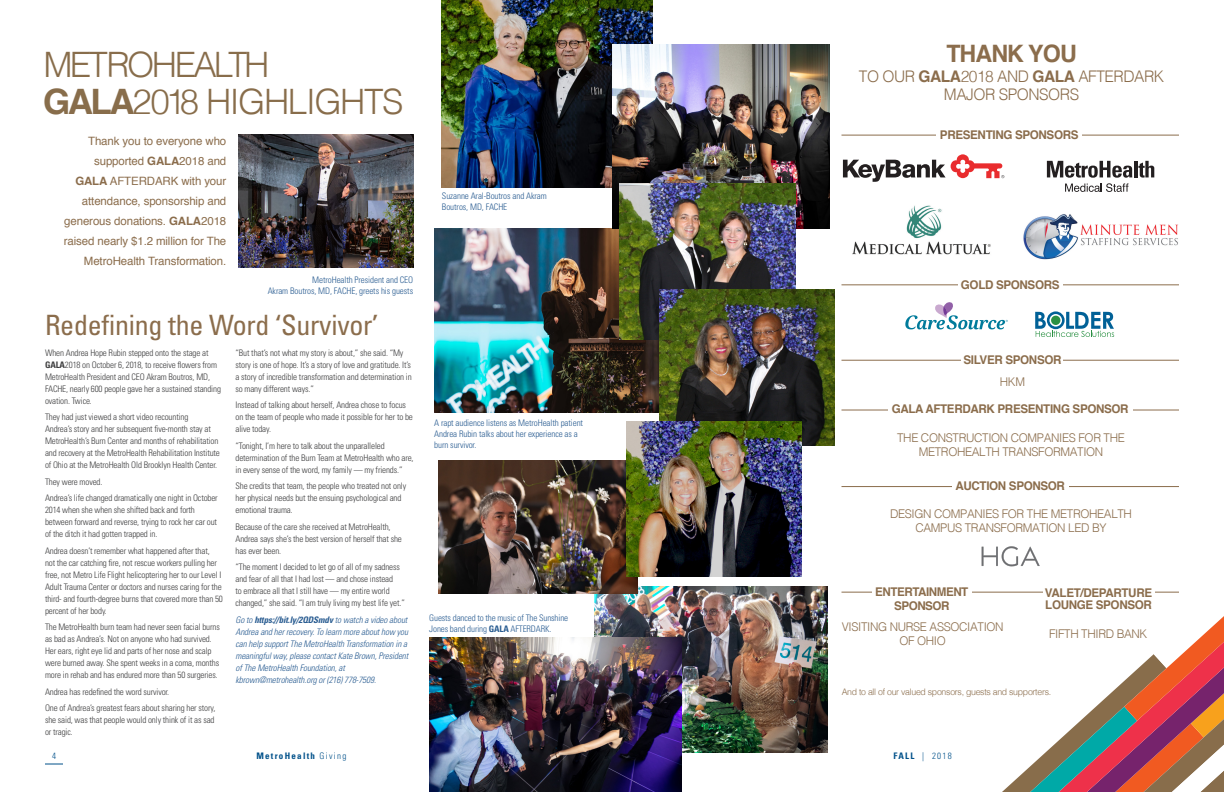
<style>
.page{position:relative;width:1224px;height:792px;background:#fff}
.page>*{position:absolute;margin:0;border:0;box-sizing:border-box;transform-origin:0 0}
.t1{font:300 35px/37.5px "Helvetica";letter-spacing:-.055em;color:#886d4b}
.GALA_body_copy{font:condensed 28px "Univers";letter-spacing:-.01em;color:#8b6d4c}
.t2{font:700 24px "Helvetica";letter-spacing:-.04em;color:#8b6d4c}
.t3{font:300 16px "Helvetica";letter-spacing:-.03em;color:#8b6d4c}
.t4{font:300 12px/14px "Helvetica";letter-spacing:-.03em;color:#8b6d4c;text-align:center}
.sponsors{font:700 12px/14px "Helvetica";letter-spacing:-.03em;color:#8b6d4c;text-align:center}
.GALA_body_copy-2{font:11.5px/20px "Helvetica";letter-spacing:-.01em;color:#8b6d4c;text-align:right}
.text{font:300 condensed 9px/12px "Univers";letter-spacing:-.015em;color:#3e3e3f}
.captions{font:300 condensed 9px/11px "Univers";letter-spacing:-.01em;color:#295c91}
.CTA{font:italic 300 condensed 9px/12px "Univers";letter-spacing:-.01em;color:#295c91}
.t5{font:300 9px "Helvetica";letter-spacing:-.03em;color:#8b6d4c}
.t6{font:700 condensed 9px "Univers";letter-spacing:.14em;color:#01518a}
.t7{font:300 condensed 9px "Univers";color:#01518a}
.s1{font-weight:700}
.s2{font-weight:300}
</style>
<div class="page">
<img style="left:434px;top:228px;width:225px;height:185px">
<img style="left:239px;top:134px;width:175px;height:133px">
<img style="left:442px;top:0;width:210px;height:188px">
<svg style="left:843px;top:154px;width:161px;height:28px"></svg>
<img style="left:1023px;top:214px;width:155px;height:46px">
<img style="left:852px;top:205px;width:139px;height:50px">
<hr style="left:1134px;top:161px;width:4px;height:16px;background:#231f20">
<svg style="left:1138px;top:161px;width:16px;height:17px"></svg>
<svg style="left:1047px;top:161px;width:85px;height:31px"></svg>
<hr style="left:842px;top:135px;width:337px;height:1px;background:#8b6d4c">
<div style="left:937px;top:125px;width:145px;height:18px;background:#fff"></div>
<hr style="left:842px;top:285px;width:337px;height:1px;background:#8b6d4c">
<div style="left:958px;top:278px;width:104px;height:13px;background:#fff"></div>
<svg style="left:905px;top:302px;width:103px;height:27px"></svg>
<svg style="left:1035px;top:311px;width:79px;height:26px"></svg>
<div style="left:1051px;top:316px;width:9px;height:9px;background:#2a9043;border-radius:50%"></div>
<hr style="left:842px;top:360px;width:337px;height:1px;background:#8b6d4c">
<div style="left:962px;top:351px;width:101px;height:18px;background:#fff"></div>
<hr style="left:842px;top:410px;width:337px;height:1px;background:#8b6d4c">
<div style="left:888px;top:400px;width:245px;height:18px;background:#fff"></div>
<img style="left:612px;top:44px;width:217px;height:184px">
<img style="left:595px;top:586px;width:233px;height:166px">
<img style="left:429px;top:638px;width:252px;height:154px">
<img style="left:439px;top:461px;width:199px;height:132px">
<img style="left:620px;top:184px;width:175px;height:155px">
<img style="left:659px;top:289px;width:176px;height:156px">
<img style="left:626px;top:421px;width:176px;height:156px">
<svg style="left:45px;top:764px;width:18px;height:1px"></svg>
<svg style="left:828px;top:411px;width:396px;height:381px"></svg>
<p class="t1" style="left:43px;top:43px;width:362px">METROHEALTH<br><span class="s1">GALA</span>2018 HIGHLIGHTS</p>
<p class="t2" style="left:946px;top:35px;width:132px">THANK YOU</p>
<p class="t3" style="left:859px;top:63px;width:307px">TO OUR <span class="s1">GALA</span>2018 AND <span class="s1">GALA</span> AFTERDARK</p>
<p class="t3" style="left:944px;top:81px;width:137px">MAJOR SPONSORS</p>
<p class="sponsors" style="left:940px;top:128px;width:140px">PRESENTING SPONSORS</p>
<p class="GALA_body_copy-2" style="left:64px;top:131px;width:164px">Thank you to everyone who supported <span class="s1">GALA</span>2018 and<br><span class="s1">GALA</span> AFTERDARK with your attendance, sponsorship and generous donations. <span class="s1">GALA</span>2018 raised nearly $1.2 million for The<br>MetroHealth Transformation.</p>
<p class="captions" style="left:442px;top:191px;width:106px">Suzanne Aral-Boutros and Akram<br>Boutros, MD, FACHE</p>
<p class="captions" style="left:268px;top:275px;width:147px;text-align:right">MetroHealth President and CEO<br>Akram Boutros, MD, FACHE, greets his guests</p>
<p class="GALA_body_copy" style="left:45px;top:307px;width:335px">Redefining the Word ‘Survivor’</p>
<p class="text" style="left:45px;top:347px;width:178px">When Andrea Hope Rubin stepped onto the stage at <span class="s1">GALA</span>2018 on October 6, 2018, to receive flowers from MetroHealth President and CEO Akram Boutros, MD, FACHE, nearly 600 people gave her a sustained standing ovation. Twice.</p>
<p class="text" style="left:45px;top:411px;width:176px">They had just viewed a short video recounting<br>Andrea’s story and her subsequent five-month stay at MetroHealth’s Burn Center and months of rehabilitation and recovery at the MetroHealth Rehabilitation Institute of Ohio at the MetroHealth Old Brooklyn Health Center.</p>
<p class="text" style="left:45px;top:476px;width:59px">They were moved.</p>
<p class="text" style="left:45px;top:492px;width:174px">Andrea’s life changed dramatically one night in October 2014 when she when she shifted back and forth between forward and reverse, trying to rock her car out of the ditch it had gotten trapped in.</p>
<p class="text" style="left:45px;top:545px;width:179px">Andrea doesn’t remember what happened after that,<br>not the car catching fire, not rescue workers pulling her free, not Metro Life Flight helicoptering her to our Level I Adult Trauma Center or doctors and nurses caring for the third- and fourth-degree burns that covered more than 50 percent of her body.</p>
<p class="text" style="left:45px;top:621px;width:176px">The MetroHealth burn team had never seen facial burns as bad as Andrea’s. Not on anyone who had survived.<br>Her ears, right eye lid and parts of her nose and scalp were burned away. She spent weeks in a coma, months more in rehab and has endured more than 50 surgeries.</p>
<p class="text" style="left:45px;top:686px;width:126px">Andrea has redefined the word survivor.</p>
<p class="text" style="left:45px;top:702px;width:172px;text-align:justify">One of Andrea’s greatest fears about sharing her story, she said, was that people would only think of it as sad or tragic.</p>
<p class="text" style="left:236px;top:347px;width:178px">“But that’s not what my story is about,” she said. “My story is one of hope. It’s a story of love and gratitude. It’s a story of incredible transformation and determination in so many different ways.”</p>
<p class="text" style="left:236px;top:399px;width:179px">Instead of talking about herself, Andrea chose to focus on the team of people who made it possible for her to be alive today.</p>
<p class="text" style="left:236px;top:440px;width:180px">“Tonight, I’m here to talk about the unparalleled determination of the Burn Team at MetroHealth who are, in every sense of the word, my family — my friends.”</p>
<p class="text" style="left:236px;top:480px;width:172px">She credits that team, the people who treated not only her physical needs but the ensuing psychological and emotional trauma.</p>
<p class="text" style="left:236px;top:521px;width:168px">Because of the care she received at MetroHealth,<br>Andrea says she’s the best version of herself that she has ever been.</p>
<p class="text" style="left:236px;top:561px;width:171px">“The moment I decided to let go of all of my sadness and fear of all that I had lost — and chose instead<br>to embrace all that I still have — my entire world changed,” she said. “I am truly living my best life yet.”</p>
<p class="CTA" style="left:236px;top:614px;width:174px">Go to <span class="s1">https://bit.ly/2QDSmdv</span> to watch a video about Andrea and her recovery. To learn more about how you can help support The MetroHealth Transformation in a meaningful way, please contact Kate Brown, President of The MetroHealth Foundation, at kbrown@metrohealth.org or (216) 778-7509.</p>
<p class="captions" style="left:434px;top:417px;width:150px">A rapt audience listens as MetroHealth patient<br>Andrea Rubin talks about her experience as a burn survivor.</p>
<p class="captions" style="left:429px;top:612px;width:140px">Guests danced to the music of The Sunshine<br>Jones band during <span class="s1">GALA</span> AFTERDARK.</p>
<p class="sponsors" style="left:961px;top:278px;width:100px">GOLD SPONSORS</p>
<p class="sponsors" style="left:963px;top:353px;width:100px">SILVER SPONSOR</p>
<p class="t4" style="left:1000px;top:373px;width:27px">HKM</p>
<p class="sponsors" style="left:892px;top:402px;width:238px">GALA AFTERDARK PRESENTING SPONSOR</p>
<p class="t4" style="left:897px;top:430px;width:229px">THE CONSTRUCTION COMPANIES FOR THE<br>METROHEALTH TRANSFORMATION</p>
<p class="sponsors" style="left:955px;top:479px;width:111px">AUCTION SPONSOR</p>
<p class="t4" style="left:890px;top:506px;width:243px">DESIGN COMPANIES FOR THE METROHEALTH<br>CAMPUS TRANSFORMATION LED BY</p>
<p class="sponsors" style="left:875px;top:585px;width:95px">ENTERTAINMENT<br>SPONSOR</p>
<p class="sponsors" style="left:1045px;top:587px;width:109px;line-height:12px;text-align:left">VALET/DEPARTURE<br>LOUNGE SPONSOR</p>
<p class="t4" style="left:842px;top:619px;width:164px">VISITING NURSE ASSOCIATION<br>OF OHIO</p>
<p class="t4" style="left:1049px;top:626px;width:100px">FIFTH THIRD BANK</p>
<p class="t5" style="left:842px;top:685px;width:211px">And to all of our valued sponsors, guests and supporters.</p>
<p class="t7" style="left:52px;top:751px;width:5px">4</p>
<p class="t6" style="left:256px;top:750px;width:91px">MetroHealth <span class="s2">Giving</span></p>
<p class="t7" style="left:893px;top:750px;width:60px"><span class="s1">FALL</span> | 2018</p>
</div>
